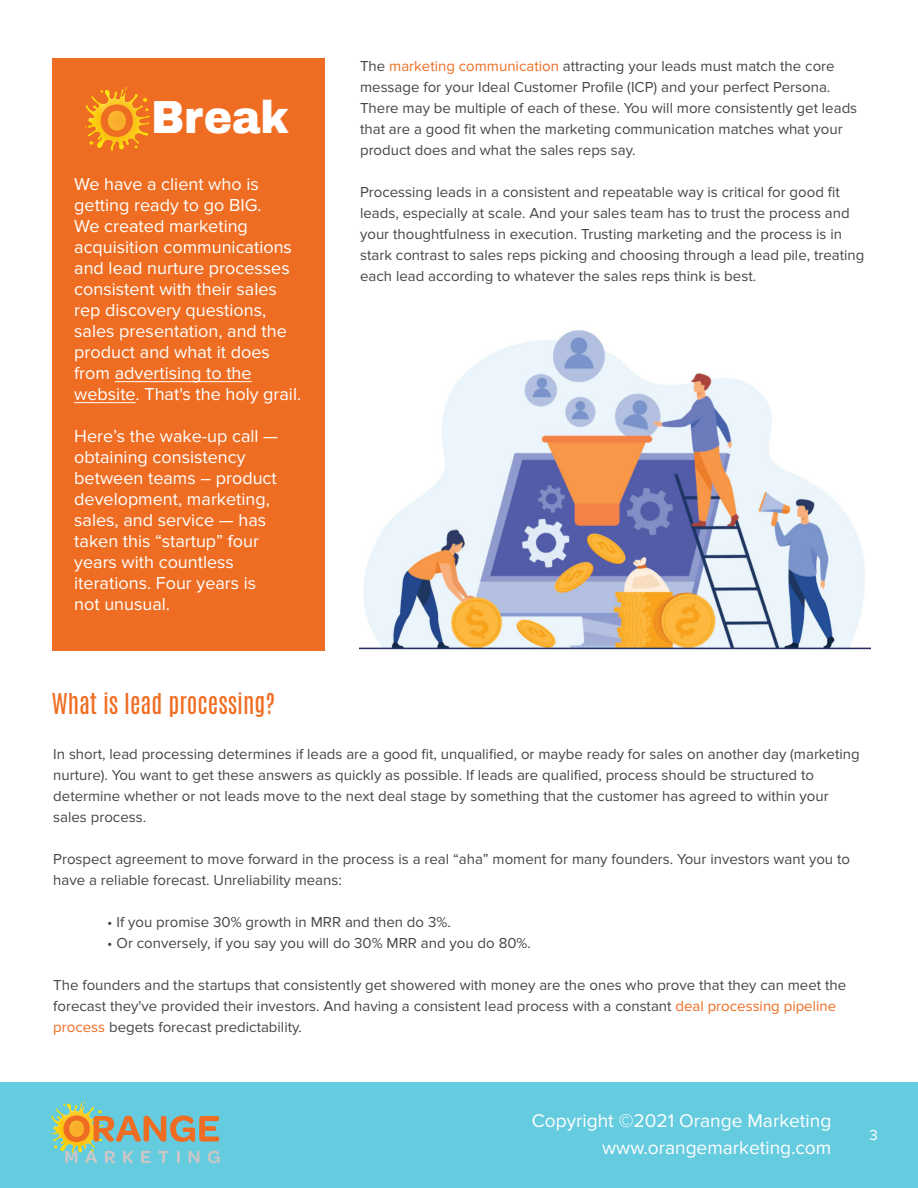
<style>
.page{position:relative;width:918px;height:1188px;background:#fff}
.page>*{position:absolute;margin:0;border:0;box-sizing:border-box;transform-origin:0 0}
.t1{font:900 45.3px "Archivo";color:#fff;scale:.94 1}
.t2{font:24px "Antonio";color:#ef6d23}
.t3{font:19.2px/26.8px "Proxima Nova";color:#fff;text-align:right}
.t4{font:18px/21px "Proxima Nova";color:#fff}
.t5{font:15px/21px "Proxima Nova";color:#444648}
.t6{font:15px "Proxima Nova";color:#fff}
.s1{color:#ee6d22}
.s2{color:#ef6d23}
</style>
<div class="page">
<div style="left:52px;top:58px;width:273px;height:593px;background:#ee6d22"></div>
<hr style="left:115px;top:381px;width:137px;height:1px;background:#fff">
<hr style="left:74px;top:402px;width:62px;height:1px;background:#fff">
<svg style="left:85px;top:87px;width:65px;height:64px"></svg>
<div style="left:0;top:1082px;width:918px;height:106px;background:#65cbdf"></div>
<svg style="left:51px;top:1101px;width:169px;height:62px"></svg>
<img style="left:359px;top:330px;width:511px;height:320px">
<h1 class="t1" style="left:151px;top:90px;width:148px">Break</h1>
<p class="t4" style="left:74px;top:174px;width:228px">We have a client who is getting ready to go BIG.<br>We created marketing acquisition communications and lead nurture processes consistent with their sales rep discovery questions, sales presentation, and the product and what it does from advertising to the website. That's the holy grail.</p>
<p class="t4" style="left:74px;top:426px;width:206px">Here’s the wake-up call — obtaining consistency between teams – product development, marketing, sales, and service — has taken this “startup” four years with countless iterations. Four years is not unusual.</p>
<h2 class="t2" style="left:52px;top:687px;width:224px">What is lead processing?</h2>
<p class="t5" style="left:360px;top:56px;width:499px">The <span class="s1">marketing communication</span> attracting your leads must match the core message for your Ideal Customer Profile (ICP) and your perfect Persona.<br>There may be multiple of each of these. You will more consistently get leads that are a good fit when the marketing communication matches what your product does and what the sales reps say.</p>
<p class="t5" style="left:360px;top:182px;width:506px">Processing leads in a consistent and repeatable way is critical for good fit leads, especially at scale. And your sales team has to trust the process and your thoughtfulness in execution. Trusting marketing and the process is in stark contrast to sales reps picking and choosing through a lead pile, treating each lead according to whatever the sales reps think is best.</p>
<p class="t5" style="left:53px;top:744px;width:808px">In short, lead processing determines if leads are a good fit, unqualified, or maybe ready for sales on another day (marketing nurture). You want to get these answers as quickly as possible. If leads are qualified, process should be structured to determine whether or not leads move to the next deal stage by something that the customer has agreed to within your sales process.</p>
<p class="t5" style="left:53px;top:849px;width:798px">Prospect agreement to move forward in the process is a real “aha” moment for many founders. Your investors want you to have a reliable forecast. Unreliability means:</p>
<p class="t5" style="left:107px;top:912px;width:345px">• If you promise 30% growth in MRR and then do 3%.</p>
<p class="t5" style="left:107px;top:933px;width:425px">• Or conversely, if you say you will do 30% MRR and you do 80%.</p>
<p class="t5" style="left:53px;top:975px;width:795px">The founders and the startups that consistently get showered with money are the ones who prove that they can meet the forecast they've provided their investors. And having a consistent lead process with a constant <span class="s2">deal processing pipeline process</span> begets forecast predictability.</p>
<p class="t3" style="left:532px;top:1108px;width:301px">Copyright ©2021 Orange Marketing www.orangemarketing.com</p>
<p class="t6" style="left:870px;top:1126px;width:10px">3</p>
</div>
